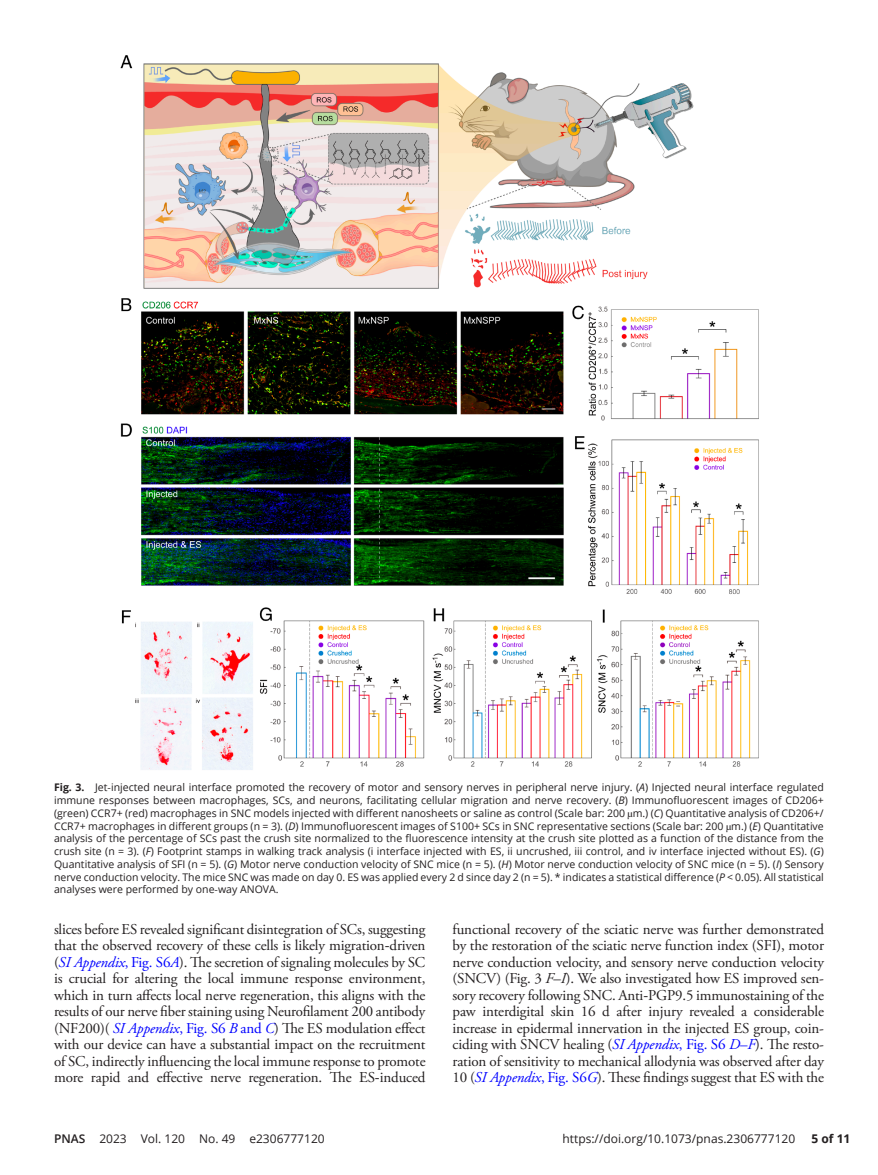
<style>
.page{position:relative;width:878px;height:1175px;background:#fff}
.page>*{position:absolute;margin:0;border:0;box-sizing:border-box;transform-origin:0 0}
.t1{font:15px/16.5px "Adobe Garamond Pro";letter-spacing:-.01em;color:#231f20;text-align:justify}
.t2{font:12px "Open Sans";color:#231f20}
.t3{font:700 12px "Open Sans";color:#231f20}
.t4{font:10.5px/12.8px "Open Sans";color:#231f20;text-align:justify}
.s1{font-weight:700}
.s2{font-family:"STIX"}
.s3{font-style:italic}
.s4{font-style:italic;color:#00f}
.s5{color:#00f}
.s6{font-weight:600}
</style>
<div class="page">
<img style="left:120px;top:55px;width:639px;height:715px">
<p class="t4" style="left:54px;top:781px;width:771px"><span class="s1">Fig. 3.</span> Jet<span class="s2">-</span>injected neural interface promoted the recovery of motor and sensory nerves in peripheral nerve injury. (<span class="s3">A</span>) Injected neural interface regulated immune responses between macrophages, SCs, and neurons, facilitating cellular migration and nerve recovery. (<span class="s3">B</span>) Immunofluorescent images of CD206+ (green) CCR7+ (red) macrophages in SNC models injected with different nanosheets or saline as control (Scale bar: 200 <span class="s2">µ</span>m.) (<span class="s3">C</span>) Quantitative analysis of CD206+/ CCR7+ macrophages in different groups (n = 3). (<span class="s3">D</span>) Immunofluorescent images of S100+ SCs in SNC representative sections (Scale bar: 200 <span class="s2">µ</span>m.) (<span class="s3">E</span>) Quantitative analysis of the percentage of SCs past the crush site normalized to the fluorescence intensity at the crush site plotted as a function of the distance from the crush site (n = 3). (<span class="s3">F</span>) Footprint stamps in walking track analysis (i interface injected with ES, ii uncrushed, iii control, and iv interface injected without ES). (<span class="s3">G</span>)<br>Quantitative analysis of SFI (n = 5). (<span class="s3">G</span>) Motor nerve conduction velocity of SNC mice (n = 5). (<span class="s3">H</span>) Motor nerve conduction velocity of SNC mice (n = 5). (<span class="s3">I</span>) Sensory nerve conduction velocity. The mice SNC was made on day 0. ES was applied every 2 d since day 2 (n = 5). * indicates a statistical difference (<span class="s3">P</span> &lt; 0.05). All statistical analyses were performed by one<span class="s2">-</span>way ANOVA.</p>
<p class="t1" style="left:54px;top:921px;width:373px">slices before ES revealed significant disintegration of SCs, suggesting that the observed recovery of these cells is likely migration<span class="s2">-</span>driven (<span class="s4">SI Appendix</span><span class="s5">, Fig. S6</span><span class="s4">A</span>). The secretion of signaling molecules by SC is crucial for altering the local immune response environment, which in turn affects local nerve regeneration, this aligns with the results of our nerve fiber staining using Neurofilament 200 antibody (NF200)( <span class="s4">SI Appendix</span><span class="s5">, Fig. S6</span> <span class="s4">B</span> <span class="s5">and</span> <span class="s4">C</span>) The ES modulation effect with our device can have a substantial impact on the recruitment of SC, indirectly influencing the local immune response to promote more rapid and effective nerve regeneration. The ES<span class="s2">-</span>induced</p>
<p class="t1" style="left:452px;top:921px;width:373px">functional recovery of the sciatic nerve was further demonstrated by the restoration of the sciatic nerve function index (SFI), motor nerve conduction velocity, and sensory nerve conduction velocity (SNCV) (Fig. 3 <span class="s3">F</span>–<span class="s3">I</span>). We also investigated how ES improved sen&shy;sory recovery following SNC. Anti<span class="s2">-</span>PGP9.5 immunostaining of the paw interdigital skin 16 d after injury revealed a considerable increase in epidermal innervation in the injected ES group, coin&shy;ciding with SNCV healing (<span class="s4">SI Appendix</span><span class="s5">, Fig. S6</span> <span class="s4">D</span><span class="s5">–</span><span class="s4">F</span>). The resto&shy;ration of sensitivity to mechanical allodynia was observed after day 10 (<span class="s4">SI Appendix</span><span class="s5">, Fig. S6</span><span class="s4">G</span>). These findings suggest that ES with the</p>
<p class="t2" style="left:54px;top:1130px;width:272px"><span class="s6">PNAS</span> 2023 Vol. 120 No. 49 e2306777120</p>
<p class="t2" style="left:562px;top:1130px;width:234px">https://doi.org/10.1073/pnas.2306777120</p>
<p class="t3" style="left:811px;top:1130px;width:40px">5 of 11</p>
</div>
